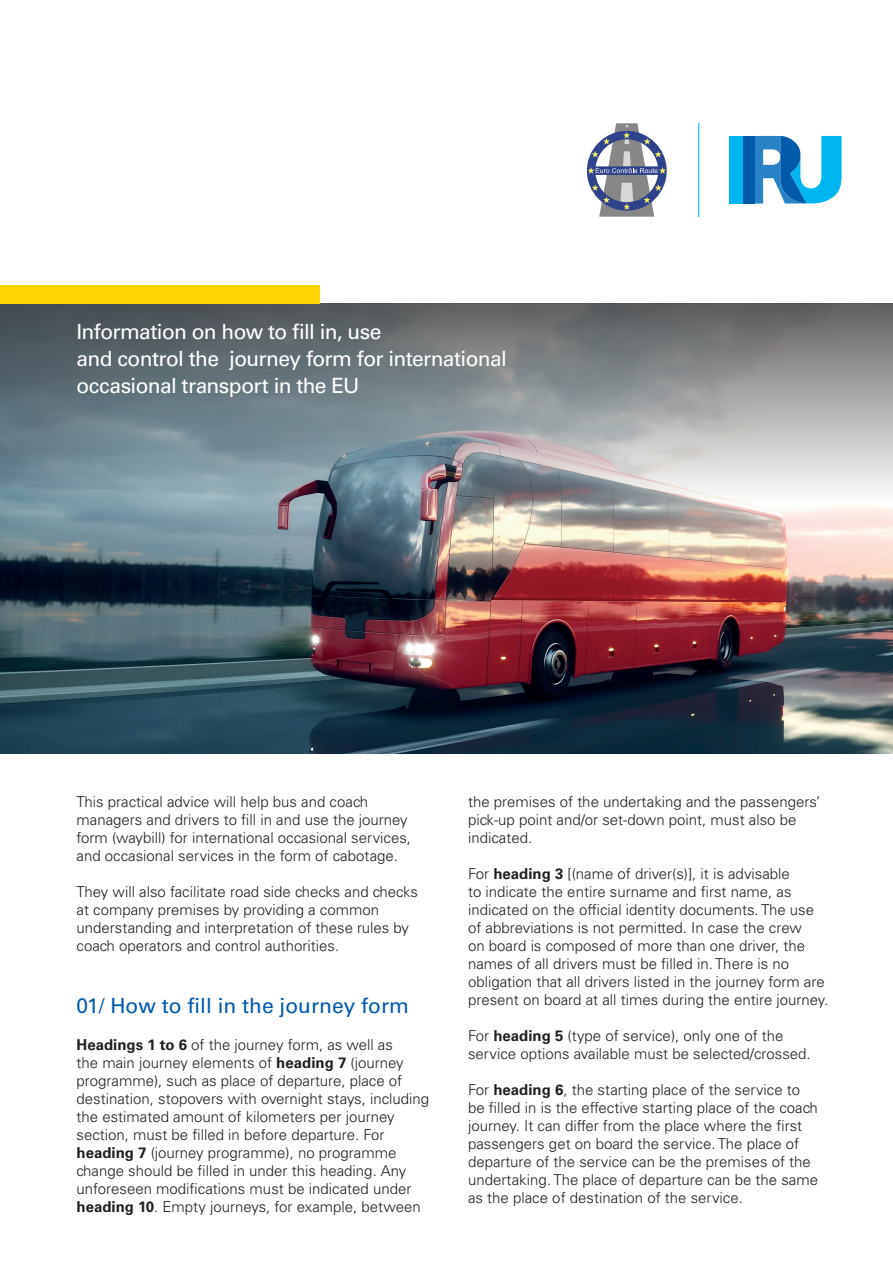
<style>
.page{position:relative;width:893px;height:1263px;background:#fff}
.page>*{position:absolute;margin:0;border:0;box-sizing:border-box;transform-origin:0 0}
.Cover_title_20___24p{font:21px/27px "Univers LT Pro 55 Roman";letter-spacing:-.03em;color:#fff}
.t1{font:21px "Univers LT Std";color:#015aaa}
.t2{font:300 15px/18px "Univers LT Std";color:#231f20}
.s1{font-weight:700}
</style>
<div class="page">
<img style="left:0;top:618px;width:893px;height:135px">
<img style="left:0;top:303px;width:893px;height:315px">
<hr style="left:698px;top:123px;width:1px;height:94px;background:#40c7f4">
<svg style="left:587px;top:123px;width:80px;height:94px"></svg>
<div style="left:729px;top:136px;width:14px;height:67px;background:#00b6f0"></div>
<svg style="left:755px;top:136px;width:87px;height:67px"></svg>
<div style="left:743px;top:136px;width:12px;height:67px;background:#015aaa"></div>
<div style="left:0;top:285px;width:320px;height:18px;background:#fed503"></div>
<p class="Cover_title_20___24p" style="left:77px;top:318px;width:306px">Information on how to fill in, use</p>
<p class="Cover_title_20___24p" style="left:77px;top:345px;width:432px">and control the journey form for international occasional transport in the EU</p>
<p class="t2" style="left:77px;top:793px;width:336px">This practical advice will help bus and coach managers and drivers to fill in and use the journey form (waybill) for international occasional services, and occasional services in the form of cabotage.</p>
<p class="t2" style="left:77px;top:883px;width:343px">They will also facilitate road side checks and checks at company premises by providing a common understanding and interpretation of these rules by coach operators and control authorities.</p>
<p class="t1" style="left:77px;top:993px;width:334px">01/ How to fill in the journey form</p>
<p class="t2" style="left:77px;top:1036px;width:354px"><span class="s1">Headings 1 to 6</span> of the journey form, as well as<br>the main journey elements of <span class="s1">heading 7</span> (journey programme), such as place of departure, place of destination, stopovers with overnight stays, including the estimated amount of kilometers per journey section, must be filled in before departure. For <span class="s1">heading 7</span> (journey programme), no programme change should be filled in under this heading. Any unforeseen modifications must be indicated under <span class="s1">heading 10</span>. Empty journeys, for example, between</p>
<p class="t2" style="left:468px;top:793px;width:354px">the premises of the undertaking and the passengers’ pick-up point and/or set-down point, must also be indicated.</p>
<p class="t2" style="left:468px;top:865px;width:362px">For <span class="s1">heading 3</span> [(name of driver(s)], it is advisable<br>to indicate the entire surname and first name, as indicated on the official identity documents. The use of abbreviations is not permitted. In case the crew<br>on board is composed of more than one driver, the names of all drivers must be filled in. There is no obligation that all drivers listed in the journey form are present on board at all times during the entire journey.</p>
<p class="t2" style="left:468px;top:1027px;width:344px">For <span class="s1">heading 5</span> (type of service), only one of the service options available must be selected/crossed.</p>
<p class="t2" style="left:468px;top:1081px;width:351px">For <span class="s1">heading 6</span>, the starting place of the service to be filled in is the effective starting place of the coach journey. It can differ from the place where the first passengers get on board the service. The place of departure of the service can be the premises of the undertaking. The place of departure can be the same as the place of destination of the service.</p>
</div>
